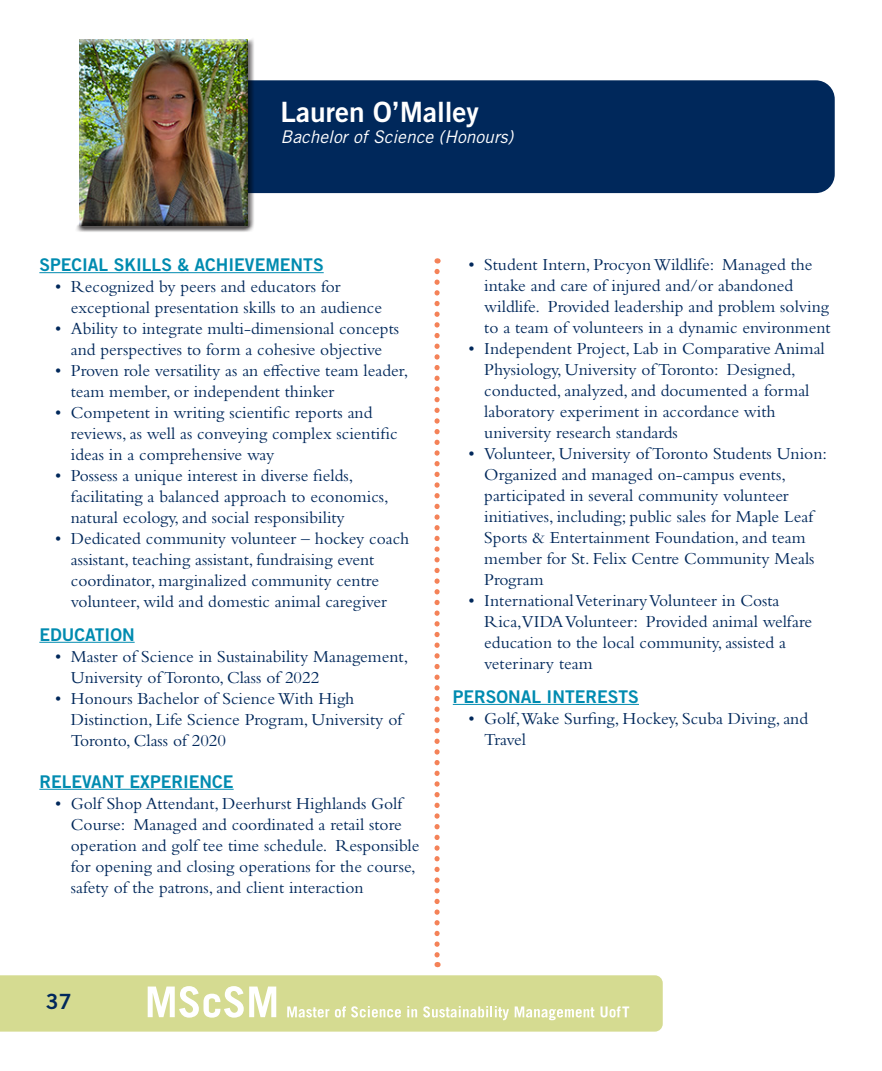
<style>
.page{position:relative;width:882px;height:1071px;background:#fff}
.page>*{position:absolute;margin:0;border:0;box-sizing:border-box;transform-origin:0 0}
.Student_Profiles_rig{font:28px "Trade Gothic LT Std Bd 2";color:#fff}
.t1{font:21px "Trade Gothic LT Std Bd 2";color:#00285b}
.t2{font:17.5px/21px "Bembo Std";color:#00285b}
.t3{font:17.5px "Trade Gothic LT Std Bd 2";color:#008bb0}
.Student_Profiles_rig-2{font:italic 17.5px "Trade Gothic LT Std";color:#fff}
</style>
<div class="page">
<div style="left:163px;top:80px;width:672px;height:113px;background:#00285b;border-radius:19px"></div>
<hr style="left:39px;top:272px;width:285px;height:1px;background:#008bb0">
<hr style="left:39px;top:642px;width:96px;height:1px;background:#008bb0">
<hr style="left:39px;top:789px;width:195px;height:1px;background:#008bb0">
<hr style="left:453px;top:704px;width:186px;height:1px;background:#008bb0">
<div style="left:74px;top:36px;width:180px;height:196px;background:#231f20;opacity:.75"></div>
<div style="left:0;top:975px;width:663px;height:57px;background:#d5db91"></div>
<svg style="left:148px;top:986px;width:128px;height:32px"></svg>
<svg style="left:287px;top:1006px;width:42px;height:12px"></svg>
<svg style="left:335px;top:1006px;width:66px;height:12px"></svg>
<svg style="left:407px;top:1006px;width:10px;height:11px"></svg>
<svg style="left:423px;top:1006px;width:86px;height:14px"></svg>
<svg style="left:515px;top:1006px;width:79px;height:14px"></svg>
<svg style="left:601px;top:1006px;width:28px;height:12px"></svg>
<svg style="left:434px;top:271px;width:6px;height:696px"></svg>
<p class="Student_Profiles_rig" style="left:281px;top:94px;width:200px">Lauren O’Malley</p>
<p class="Student_Profiles_rig-2" style="left:281px;top:126px;width:234px">Bachelor of Science (Honours)</p>
<p class="t3" style="left:39px;top:254px;width:286px">SPECIAL SKILLS &amp; ACHIEVEMENTS</p>
<p class="t2" style="left:71px;top:276px;width:313px;text-indent:-16px">• Recognized by peers and educators for exceptional presentation skills to an audience</p>
<p class="t2" style="left:55px;top:318px;width:345px;text-align:center">• Ability to integrate multi-dimensional concepts and perspectives to form a cohesive objective</p>
<p class="t2" style="left:71px;top:360px;width:339px;text-indent:-16px">• Proven role versatility as an effective team leader, team member, or independent thinker</p>
<p class="t2" style="left:71px;top:402px;width:328px;text-indent:-16px">• Competent in writing scientific reports and reviews, as well as conveying complex scientific ideas in a comprehensive way</p>
<p class="t2" style="left:71px;top:465px;width:319px;text-indent:-16px">• Possess a unique interest in diverse fields, facilitating a balanced approach to economics, natural ecology, and social responsibility</p>
<p class="t2" style="left:71px;top:528px;width:340px;text-indent:-16px">• Dedicated community volunteer – hockey coach assistant, teaching assistant, fundraising event coordinator, marginalized community centre volunteer, wild and domestic animal caregiver</p>
<p class="t3" style="left:39px;top:623px;width:97px">EDUCATION</p>
<p class="t2" style="left:71px;top:645px;width:339px;text-indent:-16px">• Master of Science in Sustainability Management,<br>University of Toronto, Class of 2022</p>
<p class="t2" style="left:71px;top:687px;width:333px;text-indent:-16px">• Honours Bachelor of Science With High<br>Distinction, Life Science Program, University of<br>Toronto, Class of 2020</p>
<p class="t3" style="left:39px;top:770px;width:196px">RELEVANT EXPERIENCE</p>
<p class="t2" style="left:71px;top:792px;width:350px;text-indent:-16px">• Golf Shop Attendant, Deerhurst Highlands Golf Course: Managed and coordinated a retail store operation and golf tee time schedule. Responsible for opening and closing operations for the course, safety of the patrons, and client interaction</p>
<p class="t2" style="left:484px;top:254px;width:348px;text-indent:-16px">• Student Intern, Procyon Wildlife: Managed the intake and care of injured and/or abandoned wildlife. Provided leadership and problem solving to a team of volunteers in a dynamic environment</p>
<p class="t2" style="left:484px;top:338px;width:342px;text-indent:-16px">• Independent Project, Lab in Comparative Animal Physiology, University of Toronto: Designed, conducted, analyzed, and documented a formal laboratory experiment in accordance with university research standards</p>
<p class="t2" style="left:484px;top:443px;width:344px;text-indent:-16px">• Volunteer, University of Toronto Students Union:<br>Organized and managed on-campus events, participated in several community volunteer initiatives, including; public sales for Maple Leaf Sports &amp; Entertainment Foundation, and team member for St. Felix Centre Community Meals Program</p>
<p class="t2" style="left:484px;top:590px;width:329px;text-indent:-16px">• International Veterinary Volunteer in Costa Rica,VIDA Volunteer: Provided animal welfare education to the local community, assisted a veterinary team</p>
<p class="t3" style="left:453px;top:686px;width:188px">PERSONAL INTERESTS</p>
<p class="t2" style="left:484px;top:707px;width:325px;text-indent:-16px">• Golf,Wake Surfing, Hockey, Scuba Diving, and<br>Travel</p>
<p class="t1" style="left:46px;top:989px;width:27px">37</p>
</div>
